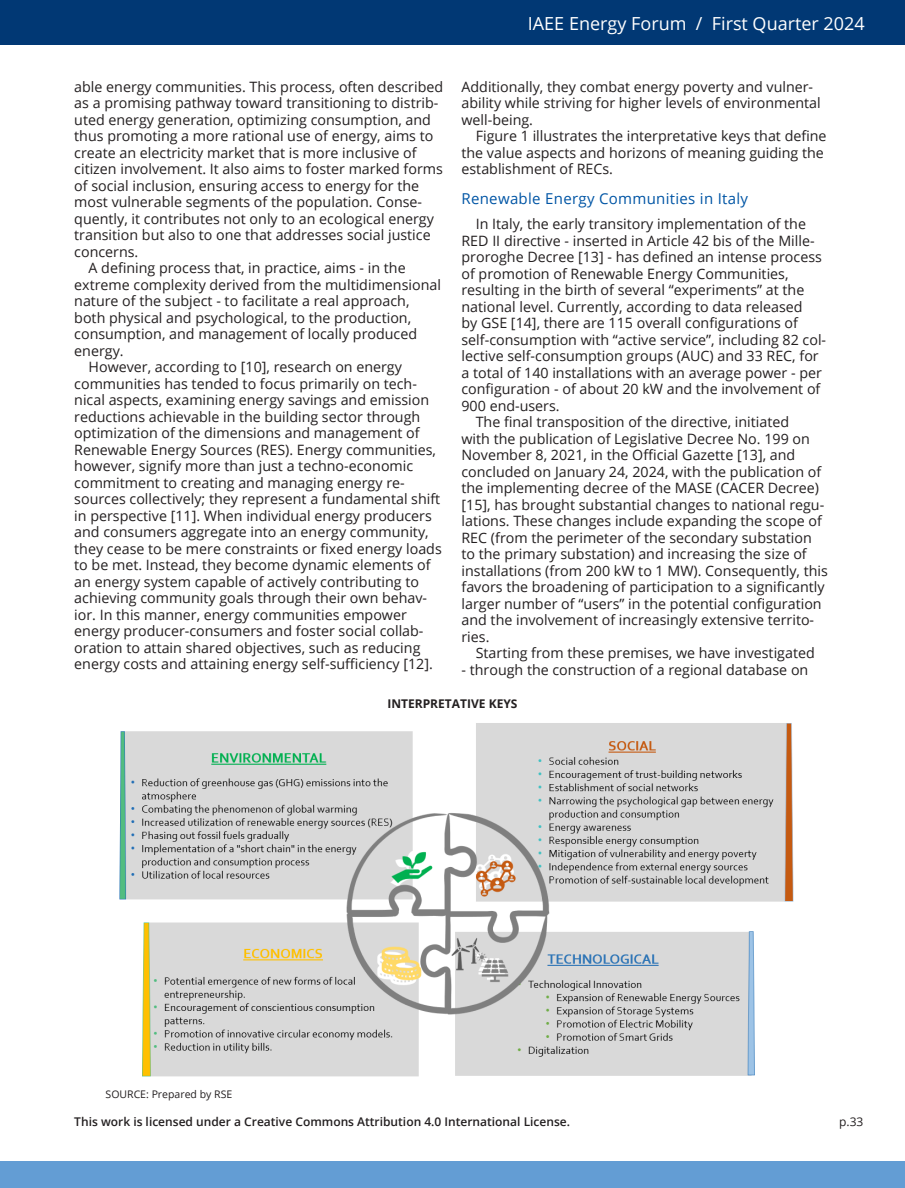
<style>
.page{position:relative;width:905px;height:1188px;background:#fff}
.page>*{position:absolute;margin:0;border:0;box-sizing:border-box;transform-origin:0 0}
.t1{font:18px "Open Sans";color:#fff}
.Heading_NEW{font:15px "Open Sans";letter-spacing:.02em;color:#0155a5}
.Body_Text_NEW{font:14.25px/16.5px "Open Sans";color:#231f20}
.t2{font:600 12px "Open Sans";color:#231f20}
.Table_notes{font:700 12px "Open Sans";color:#231f20}
.t3{font:12px "Open Sans";color:#231f20}
.Table_notes-2{font:10.5px "Open Sans";color:#231f20}
</style>
<div class="page">
<div style="left:0;top:0;width:904px;height:45px;background:#013874"></div>
<div style="left:0;top:1161px;width:904px;height:27px;background:#639dd4"></div>
<img style="left:119px;top:723px;width:675px;height:354px">
<p class="t1" style="left:528px;top:11px;width:338px">IAEE Energy Forum / First Quarter 2024</p>
<p class="Body_Text_NEW" style="left:74px;top:78px;width:370px">able energy communities. This process, often described as a promising pathway toward transitioning to distrib&shy;uted energy generation, optimizing consumption, and thus promoting a more rational use of energy, aims to create an electricity market that is more inclusive of citizen involvement. It also aims to foster marked forms of social inclusion, ensuring access to energy for the most vulnerable segments of the population. Conse&shy;quently, it contributes not only to an ecological energy transition but also to one that addresses social justice concerns.</p>
<p class="Body_Text_NEW" style="left:74px;top:260px;width:368px;text-indent:14px">A defining process that, in practice, aims - in the extreme complexity derived from the multidimensional nature of the subject - to facilitate a real approach, both physical and psychological, to the production, consumption, and management of locally produced energy.</p>
<p class="Body_Text_NEW" style="left:74px;top:359px;width:369px;text-indent:14px">However, according to [10], research on energy communities has tended to focus primarily on tech&shy;nical aspects, examining energy savings and emission reductions achievable in the building sector through optimization of the dimensions and management of Renewable Energy Sources (RES). Energy communities, however, signify more than just a techno-economic commitment to creating and managing energy re&shy;sources collectively; they represent a fundamental shift in perspective [11]. When individual energy producers and consumers aggregate into an energy community, they cease to be mere constraints or fixed energy loads to be met. Instead, they become dynamic elements of an energy system capable of actively contributing to achieving community goals through their own behav&shy;ior. In this manner, energy communities empower energy producer-consumers and foster social collab&shy;oration to attain shared objectives, such as reducing energy costs and attaining energy self-sufficiency [12].</p>
<p class="Body_Text_NEW" style="left:461px;top:78px;width:360px">Additionally, they combat energy poverty and vulner&shy;ability while striving for higher levels of environmental well-being.</p>
<p class="Body_Text_NEW" style="left:461px;top:128px;width:366px;text-indent:14px">Figure 1 illustrates the interpretative keys that define the value aspects and horizons of meaning guiding the establishment of RECs.</p>
<p class="Heading_NEW" style="left:461px;top:188px;width:288px">Renewable Energy Communities in Italy</p>
<p class="Body_Text_NEW" style="left:461px;top:216px;width:366px;text-indent:14px">In Italy, the early transitory implementation of the RED II directive - inserted in Article 42 bis of the Mille&shy;proroghe Decree [13] - has defined an intense process of promotion of Renewable Energy Communities, resulting in the birth of several “experiments” at the national level. Currently, according to data released<br>by GSE [14], there are 115 overall configurations of self-consumption with “active service”, including 82 col&shy;lective self-consumption groups (AUC) and 33 REC, for a total of 140 installations with an average power - per configuration - of about 20 kW and the involvement of 900 end-users.</p>
<p class="Body_Text_NEW" style="left:461px;top:414px;width:368px;text-indent:14px">The final transposition of the directive, initiated<br>with the publication of Legislative Decree No. 199 on November 8, 2021, in the Official Gazette [13], and concluded on January 24, 2024, with the publication of the implementing decree of the MASE (CACER Decree) [15], has brought substantial changes to national regu&shy;lations. These changes include expanding the scope of REC (from the perimeter of the secondary substation to the primary substation) and increasing the size of installations (from 200 kW to 1 MW). Consequently, this favors the broadening of participation to a significantly larger number of “users” in the potential configuration and the involvement of increasingly extensive territo&shy;ries.</p>
<p class="Body_Text_NEW" style="left:476px;top:645px;width:340px">Starting from these premises, we have investigated</p>
<p class="Body_Text_NEW" style="left:461px;top:661px;width:348px">- through the construction of a regional database on</p>
<p class="Table_notes" style="left:387px;top:695px;width:132px">INTERPRETATIVE KEYS</p>
<p class="Table_notes-2" style="left:106px;top:1087px;width:128px">SOURCE: Prepared by RSE</p>
<p class="t2" style="left:74px;top:1114px;width:497px">This work is licensed under a Creative Commons Attribution 4.0 International License.</p>
<p class="t3" style="left:839px;top:1114px;width:26px">p.33</p>
</div>
